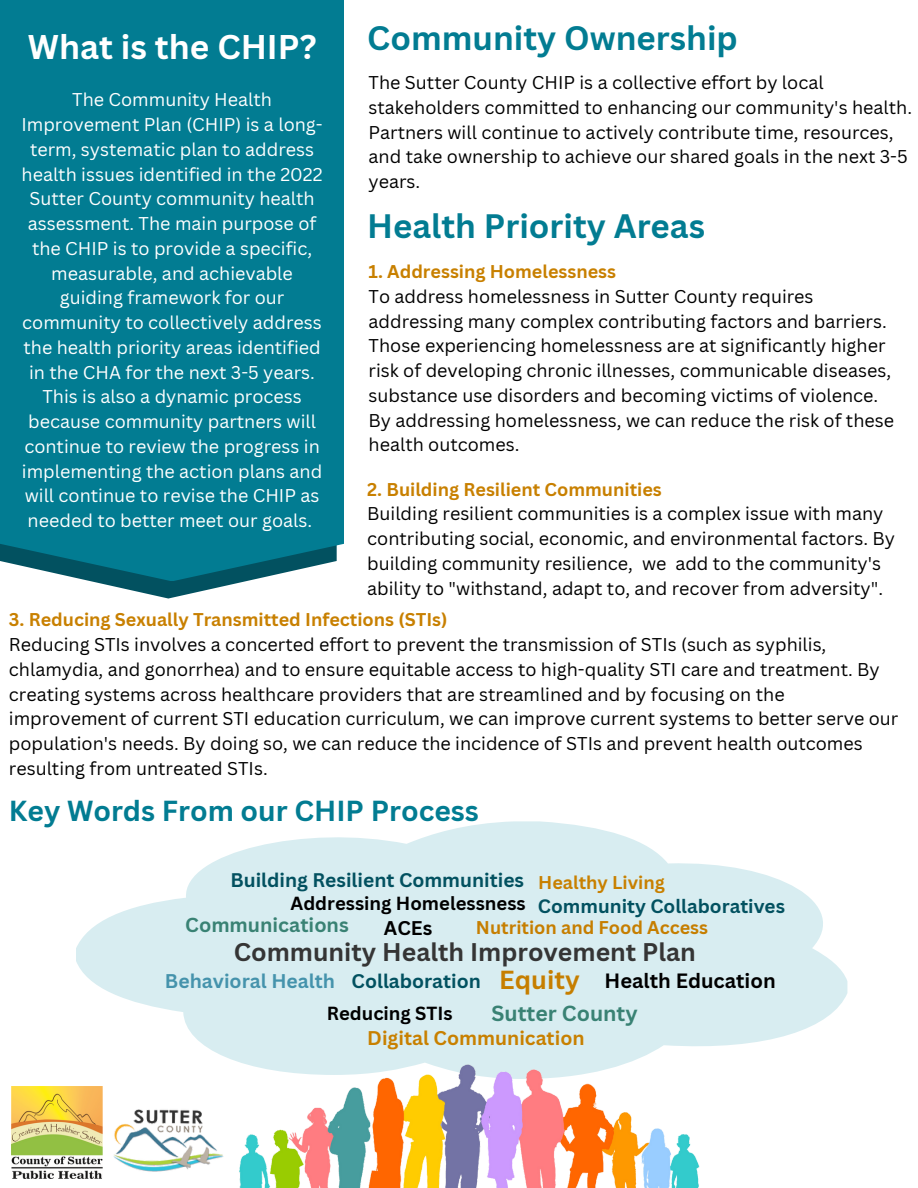
<style>
.page{position:relative;width:918px;height:1188px;background:#fff}
.page>*{position:absolute;margin:0;border:0;box-sizing:border-box;transform-origin:0 0}
.t1{font:700 33.45px "Canva Sans";color:#fff}
.t2{font:700 33px "Canva Sans";color:#027c92}
.t3{font:700 28.2px "Canva Sans";color:#027c92}
.t4{font:700 25.35px "Canva Sans";color:#c67e00}
.t5{font:700 24.9px "Canva Sans";color:#353535}
.t6{font:700 21.15px "Canva Sans";color:#398274}
.t7{font:700 20.1px "Canva Sans";color:#000}
.t8{font:700 19.65px "Canva Sans";color:#398274}
.t9{font:700 19.35px "Canva Sans";color:#c88000}
.t10{font:700 19.35px "Canva Sans";color:#4593ac}
.t11{font:700 19.35px "Canva Sans";color:#000}
.t12{font:700 19.2px "Canva Sans";color:#025160}
.t13{font:700 18.9px "Canva Sans";color:#025160}
.t14{font:700 18.45px "Canva Sans";color:#000}
.t15{font:18px/24.8px "Canva Sans";color:#000}
.t16{font:18px/24.8px "Canva Sans";color:#fff;text-align:center}
.t17{font:700 18px "Canva Sans";color:#c88000}
.t18{font:700 18px "Canva Sans";color:#c67e00}
</style>
<div class="page">
<svg style="left:90px;top:581px;width:157px;height:18px"></svg>
<div style="left:0;top:0;width:344px;height:581px;background:#027c92"></div>
<svg style="left:76px;top:821px;width:772px;height:238px;fill:#d8edf1"></svg>
<img style="left:231px;top:1059px;width:469px;height:129px">
<img style="left:113px;top:1109px;width:111px;height:63px">
<img style="left:11px;top:1087px;width:91px;height:91px">
<p class="t1" style="left:28px;top:23px;width:290px">What is the CHIP?</p>
<p class="t16" style="left:21px;top:87px;width:303px">The Community Health<br>Improvement Plan (CHIP) is a long&shy;term, systematic plan to address health issues identified in the 2022<br>Sutter County community health assessment. The main purpose of the CHIP is to provide a specific, measurable, and achievable guiding framework for our community to collectively address the health priority areas identified in the CHA for the next 3-5 years.<br>This is also a dynamic process because community partners will continue to review the progress in implementing the action plans and will continue to revise the CHIP as needed to better meet our goals.</p>
<p class="t2" style="left:367px;top:14px;width:372px">Community Ownership</p>
<p class="t15" style="left:369px;top:70px;width:545px">The Sutter County CHIP is a collective effort by local stakeholders committed to enhancing our community's health.<br>Partners will continue to actively contribute time, resources, and take ownership to achieve our shared goals in the next 3-5 years.</p>
<p class="t2" style="left:367px;top:203px;width:339px">Health Priority Areas</p>
<p class="t17" style="left:369px;top:259px;width:249px">1. Addressing Homelessness</p>
<p class="t15" style="left:369px;top:284px;width:527px">To address homelessness in Sutter County requires addressing many complex contributing factors and barriers.<br>Those experiencing homelessness are at significantly higher risk of developing chronic illnesses, communicable diseases, substance use disorders and becoming victims of violence.<br>By addressing homelessness, we can reduce the risk of these health outcomes.</p>
<p class="t17" style="left:367px;top:476px;width:296px">2. Building Resilient Communities</p>
<p class="t15" style="left:367px;top:501px;width:529px">Building resilient communities is a complex issue with many contributing social, economic, and environmental factors. By building community resilience, we add to the community's ability to "withstand, adapt to, and recover from adversity".</p>
<p class="t17" style="left:9px;top:607px;width:440px">3. Reducing Sexually Transmitted Infections (STIs)</p>
<p class="t15" style="left:9px;top:632px;width:891px">Reducing STIs involves a concerted effort to prevent the transmission of STIs (such as syphilis, chlamydia, and gonorrhea) and to ensure equitable access to high-quality STI care and treatment. By creating systems across healthcare providers that are streamlined and by focusing on the improvement of current STI education curriculum, we can improve current systems to better serve our population's needs. By doing so, we can reduce the incidence of STIs and prevent health outcomes resulting from untreated STIs.</p>
<p class="t3" style="left:9px;top:791px;width:471px">Key Words From our CHIP Process</p>
<p class="t12" style="left:230px;top:866px;width:295px">Building Resilient Communities</p>
<p class="t17" style="left:538px;top:869px;width:128px">Healthy Living</p>
<p class="t14" style="left:291px;top:890px;width:237px">Addressing Homelessness</p>
<p class="t11" style="left:384px;top:914px;width:50px">ACEs</p>
<p class="t13" style="left:538px;top:892px;width:249px">Community Collaboratives</p>
<p class="t8" style="left:185px;top:911px;width:165px">Communications</p>
<p class="t18" style="left:476px;top:915px;width:234px">Nutrition and Food Access</p>
<p class="t12" style="left:352px;top:967px;width:131px">Collaboration</p>
<p class="t4" style="left:499px;top:962px;width:82px">Equity</p>
<p class="t14" style="left:327px;top:1000px;width:127px">Reducing STIs</p>
<p class="t5" style="left:234px;top:935px;width:464px">Community Health Improvement Plan</p>
<p class="t10" style="left:165px;top:968px;width:172px">Behavioral Health</p>
<p class="t7" style="left:604px;top:966px;width:173px">Health Education</p>
<p class="t6" style="left:492px;top:998px;width:148px">Sutter County</p>
<p class="t9" style="left:367px;top:1025px;width:219px">Digital Communication</p>
</div>
